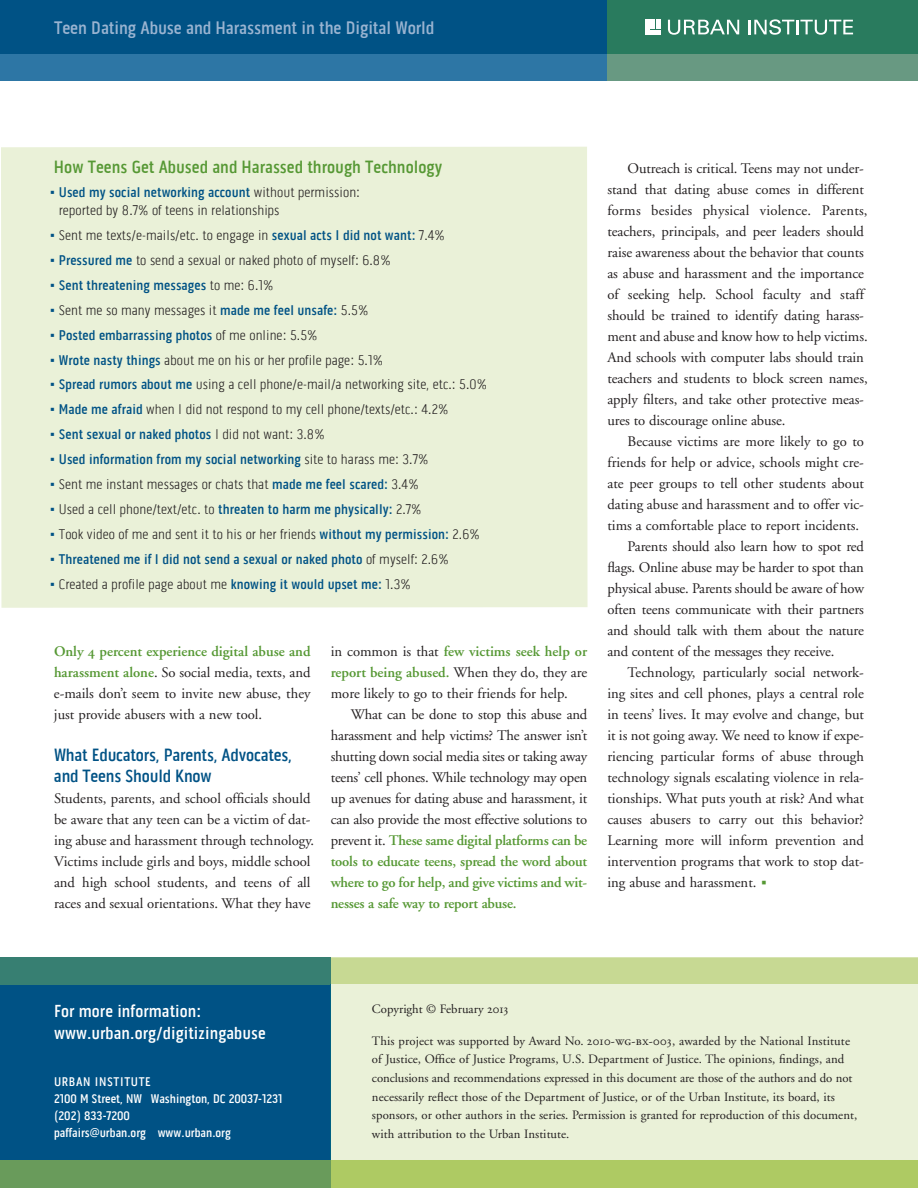
<style>
.page{position:relative;width:918px;height:1188px;background:#fff}
.page>*{position:absolute;margin:0;border:0;box-sizing:border-box;transform-origin:0 0}
.t1{font:500 18.3px "Pill Gothic 300 mg";letter-spacing:-.005em;color:#9ab4d1}
.t2{font:500 18px/21px "Pill Gothic 300 mg";letter-spacing:-.01em;color:#005285}
.t3{font:500 18px "Pill Gothic 300 mg";color:#569834}
.t4{font:500 17.7px/22.5px "Pill Gothic 300 mg";letter-spacing:.005em;color:#fff}
.t5{font:14.7px/21px "Adobe Garamond";color:#231f20;text-align:justify}
.t6{font:300 14.25px/18.5px "Pill Gothic 300 mg";letter-spacing:.005em;color:#231f20}
.t7{font:500 14.25px "Pill Gothic 300 mg";letter-spacing:.005em;color:#005285}
.t8{font:12.75px/18.6px "Adobe Garamond";letter-spacing:.005em;color:#231f20}
.t9{font:500 12.75px/16.8px "Pill Gothic 300 mg";color:#fff}
.s1{font-size:18px;color:#005285}
.s2{font-weight:500;color:#005285}
.s3{font-weight:300;font-size:18px}
.s4{font-weight:300;color:#231f20}
.s5{font-weight:600;color:#569834}
.s6{font-family:"Adobe Garamond Semibold SC";color:#569834}
.s7{font-family:"Pill Gothic 300 mg";font-weight:300;font-size:21px;color:#569834}
.s8{font-family:"Adobe Garamond Regular SC"}
</style>
<div class="page">
<div style="left:0;top:0;width:918px;height:81px;background:#005285"></div>
<div style="left:607px;top:0;width:311px;height:54px;background:#297b5e"></div>
<hr style="left:656px;top:19px;width:4px;height:10px;background:#fff">
<svg style="left:650px;top:19px;width:5px;height:10px"></svg>
<hr style="left:650px;top:30px;width:10px;height:4px;background:#fff">
<hr style="left:645px;top:19px;width:4px;height:15px;background:#fff">
<svg style="left:668px;top:20px;width:71px;height:15px"></svg>
<hr style="left:748px;top:20px;width:3px;height:14px;background:#fff">
<svg style="left:754px;top:19px;width:99px;height:16px"></svg>
<div style="left:0;top:54px;width:607px;height:27px;background:#2d76a5"></div>
<div style="left:607px;top:54px;width:311px;height:27px;background:#689982"></div>
<div style="left:0;top:957px;width:331px;height:231px;background:#005285"></div>
<svg style="left:331px;top:957px;width:587px;height:28px;background:#c8da96"></svg>
<div style="left:0;top:957px;width:331px;height:28px;background:#377f72"></div>
<div style="left:331px;top:985px;width:587px;height:176px;background:#eaf1d8"></div>
<div style="left:331px;top:1161px;width:587px;height:27px;background:#aeca63"></div>
<div style="left:0;top:1161px;width:331px;height:27px;background:#699b5b"></div>
<div style="left:1px;top:147px;width:587px;height:461px;background:#eaf1d8"></div>
<p class="t1" style="left:54px;top:20px;width:382px">Teen Dating Abuse and Harassment in the Digital World</p>
<p class="t3" style="left:54px;top:159px;width:390px">How Teens Get Abused and Harassed through Technology</p>
<p class="t6" style="left:59px;top:184px;width:303px;text-indent:-9px"><span class="s1">•</span> <span class="s2">Used my social networking account</span> without permission: reported by 8.7% of teens in relationships</p>
<p class="t6" style="left:49px;top:227px;width:397px"><span class="s1">•</span> Sent me texts/e-mails/etc. to engage in <span class="s2">sexual acts I did not want:</span> 7.4%</p>
<p class="t6" style="left:49px;top:252px;width:343px"><span class="s1">•</span> <span class="s2">Pressured me</span> to send a sexual or naked photo of myself: 6.8%</p>
<p class="t7" style="left:49px;top:279px;width:226px"><span class="s3">•</span> Sent threatening messages <span class="s4">to me: 6.1%</span></p>
<p class="t6" style="left:49px;top:302px;width:321px"><span class="s1">•</span> Sent me so many messages it <span class="s2">made me feel unsafe:</span> 5.5%</p>
<p class="t7" style="left:49px;top:329px;width:270px"><span class="s3">•</span> Posted embarrassing photos <span class="s4">of me online: 5.5%</span></p>
<p class="t6" style="left:49px;top:352px;width:335px"><span class="s1">•</span> <span class="s2">Wrote nasty things</span> about me on his or her profile page: 5.1%</p>
<p class="t6" style="left:49px;top:377px;width:439px"><span class="s1">•</span> <span class="s2">Spread rumors about me</span> using a cell phone/e-mail/a networking site, etc.: 5.0%</p>
<p class="t6" style="left:49px;top:402px;width:401px"><span class="s1">•</span> <span class="s2">Made me afraid</span> when I did not respond to my cell phone/texts/etc.: 4.2%</p>
<p class="t7" style="left:49px;top:429px;width:277px"><span class="s3">•</span> Sent sexual or naked photos <span class="s4">I did not want: 3.8%</span></p>
<p class="t7" style="left:49px;top:454px;width:381px"><span class="s3">•</span> Used information from my social networking <span class="s4">site to harass me: 3.7%</span></p>
<p class="t6" style="left:49px;top:476px;width:371px"><span class="s1">•</span> Sent me instant messages or chats that <span class="s2">made me feel scared:</span> 3.4%</p>
<p class="t6" style="left:49px;top:501px;width:374px"><span class="s1">•</span> Used a cell phone/text/etc. to <span class="s2">threaten to harm me physically:</span> 2.7%</p>
<p class="t6" style="left:49px;top:526px;width:432px"><span class="s1">•</span> Took video of me and sent it to his or her friends <span class="s2">without my permission:</span> 2.6%</p>
<p class="t7" style="left:49px;top:553px;width:401px"><span class="s3">•</span> Threatened me if I did not send a sexual or naked photo <span class="s4">of myself: 2.6%</span></p>
<p class="t6" style="left:49px;top:576px;width:363px"><span class="s1">•</span> Created a profile page about me <span class="s2">knowing it would upset me:</span> 1.3%</p>
<p class="t5" style="left:54px;top:642px;width:258px"><span class="s5">Only</span> <span class="s6">4</span> <span class="s5">percent experience digital abuse and harassment alone</span>. So social media, texts, and e-mails don’t seem to invite new abuse, they just provide abusers with a new tool.</p>
<p class="t2" style="left:54px;top:746px;width:240px">What Educators, Parents, Advocates, and Teens Should Know</p>
<p class="t5" style="left:54px;top:789px;width:262px;text-align:left">Students, parents, and school officials should be aware that any teen can be a victim of dat&shy;ing abuse and harassment through technology.<br>Victims include girls and boys, middle school and high school students, and teens of all races and sexual orientations. What they have</p>
<p class="t5" style="left:331px;top:642px;width:258px">in common is that <span class="s5">few victims seek help or report being abused.</span> When they do, they are more likely to go to their friends for help.</p>
<p class="t5" style="left:331px;top:705px;width:258px;text-indent:20px">What can be done to stop this abuse and harassment and help victims? The answer isn’t shutting down social media sites or taking away teens’ cell phones. While technology may open up avenues for dating abuse and harassment, it can also provide the most effective solutions to prevent it. <span class="s5">These same digital platforms can be tools to educate teens, spread the word about where to go for help, and give victims and wit&shy;nesses a safe way to report abuse.</span></p>
<p class="t5" style="left:607px;top:159px;width:262px;text-align:left;text-indent:20px">Outreach is critical. Teens may not under&shy;stand that dating abuse comes in different forms besides physical violence. Parents, teachers, principals, and peer leaders should raise awareness about the behavior that counts as abuse and harassment and the importance of seeking help. School faculty and staff should be trained to identify dating harass&shy;ment and abuse and know how to help victims.<br>And schools with computer labs should train teachers and students to block screen names, apply filters, and take other protective meas&shy;ures to discourage online abuse.</p>
<p class="t5" style="left:628px;top:432px;width:238px">Because victims are more likely to go to</p>
<p class="t5" style="left:607px;top:453px;width:258px">friends for help or advice, schools might cre-</p>
<p class="t5" style="left:607px;top:474px;width:258px">ate peer groups to tell other students about</p>
<p class="t5" style="left:607px;top:495px;width:258px">dating abuse and harassment and to offer vic-</p>
<p class="t5" style="left:607px;top:516px;width:253px">tims a comfortable place to report incidents.</p>
<p class="t5" style="left:628px;top:537px;width:238px">Parents should also learn how to spot red</p>
<p class="t5" style="left:607px;top:558px;width:258px">flags. Online abuse may be harder to spot than</p>
<p class="t5" style="left:607px;top:579px;width:258px">physical abuse. Parents should be aware of how</p>
<p class="t5" style="left:607px;top:600px;width:258px">often teens communicate with their partners</p>
<p class="t5" style="left:607px;top:621px;width:258px">and should talk with them about the nature</p>
<p class="t5" style="left:607px;top:642px;width:229px">and content of the messages they receive.</p>
<p class="t5" style="left:628px;top:663px;width:238px">Technology, particularly social network-</p>
<p class="t5" style="left:607px;top:684px;width:258px">ing sites and cell phones, plays a central role</p>
<p class="t5" style="left:607px;top:705px;width:258px">in teens’ lives. It may evolve and change, but</p>
<p class="t5" style="left:607px;top:726px;width:258px">it is not going away. We need to know if expe-</p>
<p class="t5" style="left:607px;top:747px;width:258px">riencing particular forms of abuse through</p>
<p class="t5" style="left:607px;top:768px;width:258px">technology signals escalating violence in rela-</p>
<p class="t5" style="left:607px;top:789px;width:258px">tionships. What puts youth at risk? And what</p>
<p class="t5" style="left:607px;top:810px;width:258px">causes abusers to carry out this behavior?</p>
<p class="t5" style="left:607px;top:831px;width:258px">Learning more will inform prevention and</p>
<p class="t5" style="left:607px;top:852px;width:258px">intervention programs that work to stop dat-</p>
<p class="t5" style="left:607px;top:873px;width:162px">ing abuse and harassment. <span class="s7">•</span></p>
<p class="t4" style="left:54px;top:1001px;width:213px">For more information: www.urban.org/digitizingabuse</p>
<p class="t9" style="left:54px;top:1074px;width:230px">UrbAn InSTITUTE<br>2100 M Street, nW Washington, DC 20037-1231 (202) 833-7200<br>paffairs@urban.org www.urban.org</p>
<p class="t8" style="left:372px;top:1000px;width:138px">Copyright © February <span class="s8">2013</span></p>
<p class="t8" style="left:372px;top:1033px;width:487px">This project was supported by Award No. <span class="s8">2010-wg-bx-003</span>, awarded by the National Institute of Justice, Office of Justice Programs, U.S. Department of Justice. The opinions, findings, and conclusions and recommendations expressed in this document are those of the authors and do not necessarily reflect those of the Department of Justice, or of the Urban Institute, its board, its sponsors, or other authors in the series. Permission is granted for reproduction of this document, with attribution to the Urban Institute.</p>
</div>
